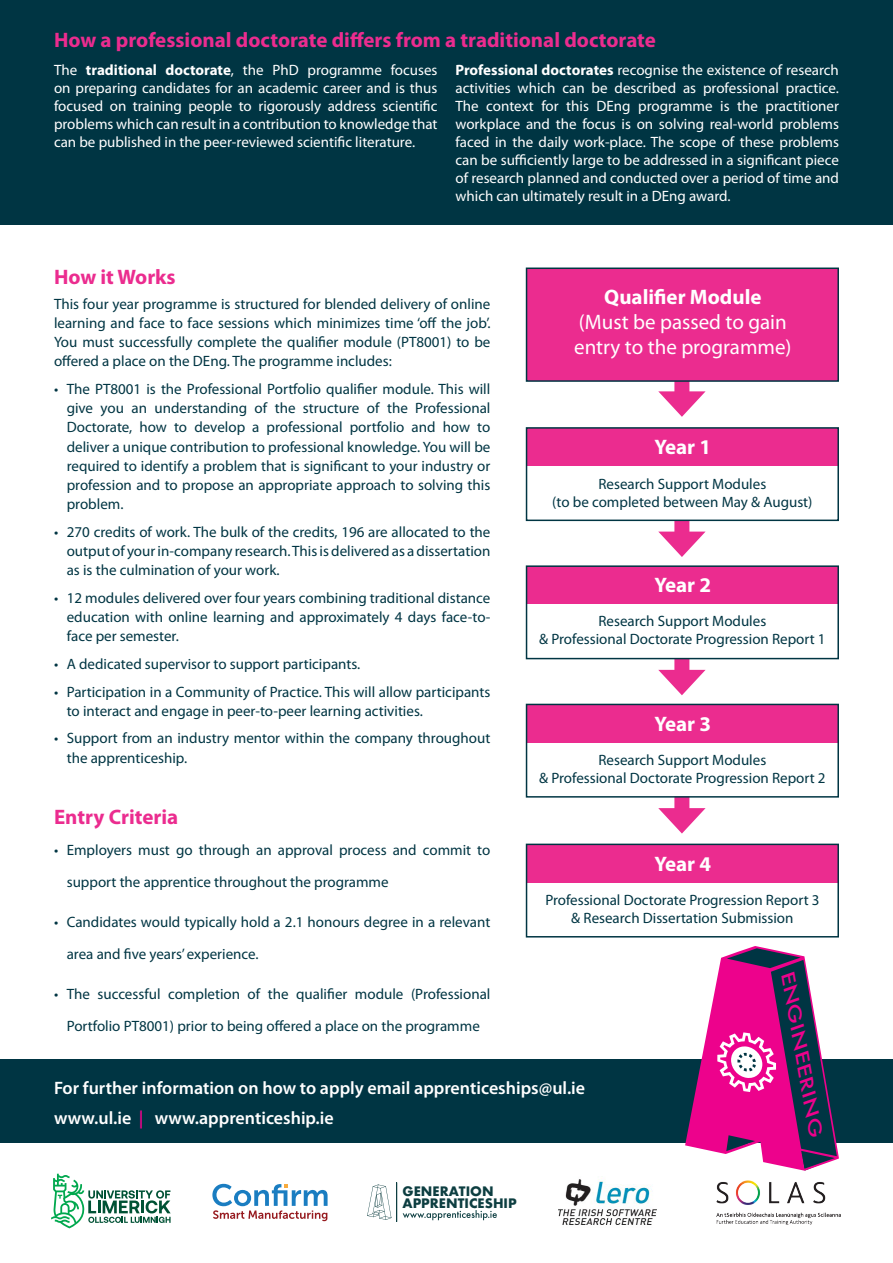
<style>
.page{position:relative;width:893px;height:1263px;background:#fff}
.page>*{position:absolute;margin:0;border:0;box-sizing:border-box;transform-origin:0 0}
.t1{font:700 21px "Myriad Pro";color:#eb2c8f}
.t2{font:21px "Myriad Pro";color:#fff}
.t3{font:700 21px "Myriad Pro";color:#fff}
.t4{font:600 18px "Myriad Pro";color:#fff}
.t5{font:italic 500 17.85px "Futura";color:#ed028c;scale:1.33 1}
.t6{font:15px/19.2px "Myriad Pro";color:#003543;text-align:justify}
.t7{font:15px/18px "Myriad Pro";color:#fff;text-align:justify}
.t8{font:700 12.75px/11.7px "Futura";color:#0d3e41}
.s1{font-weight:700}
.s2{color:#ed028c}
</style>
<div class="page">
<div style="left:0;top:0;width:893px;height:225px;background:#003543"></div>
<div style="left:0;top:1059px;width:893px;height:83px;background:#003543"></div>
<svg style="left:685px;top:946px;width:154px;height:225px"></svg>
<svg style="left:367px;top:1184px;width:24px;height:36px"></svg>
<hr style="left:397px;top:1182px;width:1px;height:40px;background:#0d3e41">
<svg style="left:403px;top:1210px;width:94px;height:10px"></svg>
<img style="left:717px;top:1180px;width:123px;height:44px">
<div style="left:674px;top:380px;width:15px;height:21px;background:#eb2c8f"></div>
<svg style="left:658px;top:391px;width:48px;height:26px"></svg>
<div style="left:526px;top:267px;width:313px;height:115px;background:#eb2c8f;border:2px solid #003543"></div>
<div style="left:674px;top:658px;width:15px;height:22px;background:#eb2c8f"></div>
<svg style="left:658px;top:670px;width:48px;height:25px"></svg>
<div style="left:526px;top:566px;width:312px;height:38px;background:#eb2c8f"></div>
<div style="left:526px;top:565px;width:313px;height:94px;border:2px solid #003543"></div>
<div style="left:674px;top:797px;width:15px;height:21px;background:#eb2c8f"></div>
<svg style="left:658px;top:808px;width:48px;height:25px"></svg>
<div style="left:526px;top:705px;width:312px;height:37px;background:#eb2c8f"></div>
<div style="left:526px;top:704px;width:313px;height:94px;border:2px solid #003543"></div>
<div style="left:526px;top:844px;width:312px;height:38px;background:#eb2c8f"></div>
<div style="left:526px;top:844px;width:313px;height:93px;border:2px solid #003543"></div>
<div style="left:674px;top:520px;width:15px;height:21px;background:#eb2c8f"></div>
<svg style="left:658px;top:532px;width:47px;height:25px"></svg>
<div style="left:526px;top:428px;width:312px;height:38px;background:#eb2c8f"></div>
<div style="left:526px;top:427px;width:313px;height:94px;border:2px solid #003543"></div>
<img style="left:558px;top:1179px;width:98px;height:46px">
<svg style="left:51px;top:1174px;width:120px;height:54px"></svg>
<svg style="left:212px;top:1184px;width:116px;height:37px"></svg>
<p class="t1" style="left:54px;top:26px;width:603px">How a professional doctorate differs from a traditional doctorate</p>
<p class="t7" style="left:54px;top:61px;width:385px">The <span class="s1">traditional doctorate</span>, the PhD programme focuses on preparing candidates for an academic career and is thus focused on training people to rigorously address scientific problems which can result in a contribution to knowledge that can be published in the peer‐reviewed scientific literature.</p>
<p class="t7" style="left:455px;top:61px;width:385px"><span class="s1">Professional doctorates</span> recognise the existence of research activities which can be described as professional practice.<br>The context for this DEng programme is the practitioner workplace and the focus is on solving real‐world problems faced in the daily work‐place. The scope of these problems can be sufficiently large to be addressed in a significant piece of research planned and conducted over a period of time and which can ultimately result in a DEng award.</p>
<p class="t1" style="left:54px;top:263px;width:123px">How it Works</p>
<p class="t6" style="left:54px;top:294px;width:438px">This four year programme is structured for blended delivery of online learning and face to face sessions which minimizes time ‘off the job’.<br>You must successfully complete the qualifier module (PT8001) to be offered a place on the DEng. The programme includes:</p>
<p class="t6" style="left:67px;top:379px;width:425px;text-indent:-13px">• The PT8001 is the Professional Portfolio qualifier module. This will give you an understanding of the structure of the Professional Doctorate, how to develop a professional portfolio and how to deliver a unique contribution to professional knowledge. You will be required to identify a problem that is significant to your industry or profession and to propose an appropriate approach to solving this problem.</p>
<p class="t6" style="left:67px;top:522px;width:425px;text-indent:-13px">• 270 credits of work. The bulk of the credits, 196 are allocated to the output of your in-company research. This is delivered as a dissertation as is the culmination of your work.</p>
<p class="t6" style="left:67px;top:588px;width:425px;text-indent:-13px">• 12 modules delivered over four years combining traditional distance education with online learning and approximately 4 days face-to&shy;face per semester.</p>
<p class="t6" style="left:54px;top:654px;width:308px">• A dedicated supervisor to support participants.</p>
<p class="t6" style="left:67px;top:682px;width:425px;text-indent:-13px">• Participation in a Community of Practice. This will allow participants to interact and engage in peer-to-peer learning activities.</p>
<p class="t6" style="left:67px;top:728px;width:425px;text-indent:-13px">• Support from an industry mentor within the company throughout the apprenticeship.</p>
<p class="t3" style="left:604px;top:283px;width:159px">Qualifier Module</p>
<p class="t2" style="left:579px;top:309px;width:209px">(Must be passed to gain</p>
<p class="t2" style="left:574px;top:334px;width:219px">entry to the programme)</p>
<p class="t3" style="left:655px;top:433px;width:58px">Year 1</p>
<p class="t6" style="left:598px;top:474px;width:169px">Research Support Modules</p>
<p class="t6" style="left:552px;top:492px;width:262px">(to be completed between May &amp; August)</p>
<p class="t3" style="left:655px;top:572px;width:58px">Year 2</p>
<p class="t6" style="left:598px;top:611px;width:169px">Research Support Modules</p>
<p class="t6" style="left:539px;top:629px;width:288px">&amp; Professional Doctorate Progression Report 1</p>
<p class="t3" style="left:655px;top:710px;width:58px">Year 3</p>
<p class="t6" style="left:598px;top:750px;width:169px">Research Support Modules</p>
<p class="t6" style="left:539px;top:768px;width:288px">&amp; Professional Doctorate Progression Report 2</p>
<p class="t1" style="left:54px;top:803px;width:126px">Entry Criteria</p>
<p class="t6" style="left:67px;top:834px;width:425px;line-height:31.8px;text-indent:-13px">• Employers must go through an approval process and commit to support the apprentice throughout the programme</p>
<p class="t6" style="left:67px;top:906px;width:425px;line-height:31.8px;text-indent:-13px">• Candidates would typically hold a 2.1 honours degree in a relevant area and five years’ experience.</p>
<p class="t6" style="left:54px;top:978px;width:438px;line-height:31.8px;text-align:center">• The successful completion of the qualifier module (Professional<br>Portfolio PT8001) prior to being offered a place on the programme</p>
<p class="t3" style="left:655px;top:850px;width:58px">Year 4</p>
<p class="t6" style="left:545px;top:890px;width:276px">Professional Doctorate Progression Report 3</p>
<p class="t6" style="left:571px;top:908px;width:224px">&amp; Research Dissertation Submission</p>
<p class="t5" style="left:800px;top:970px;width:128px;rotate:80deg">ENGINEERING</p>
<p class="t4" style="left:54px;top:1076px;width:533px">For further information on how to apply email apprenticeships@ul.ie</p>
<p class="t4" style="left:54px;top:1106px;width:281px">www.ul.ie <span class="s2">|</span> www.apprenticeship.ie</p>
<p class="t8" style="left:402px;top:1185px;width:116px">GENERATION<br>APPRENTICESHIP</p>
</div>
